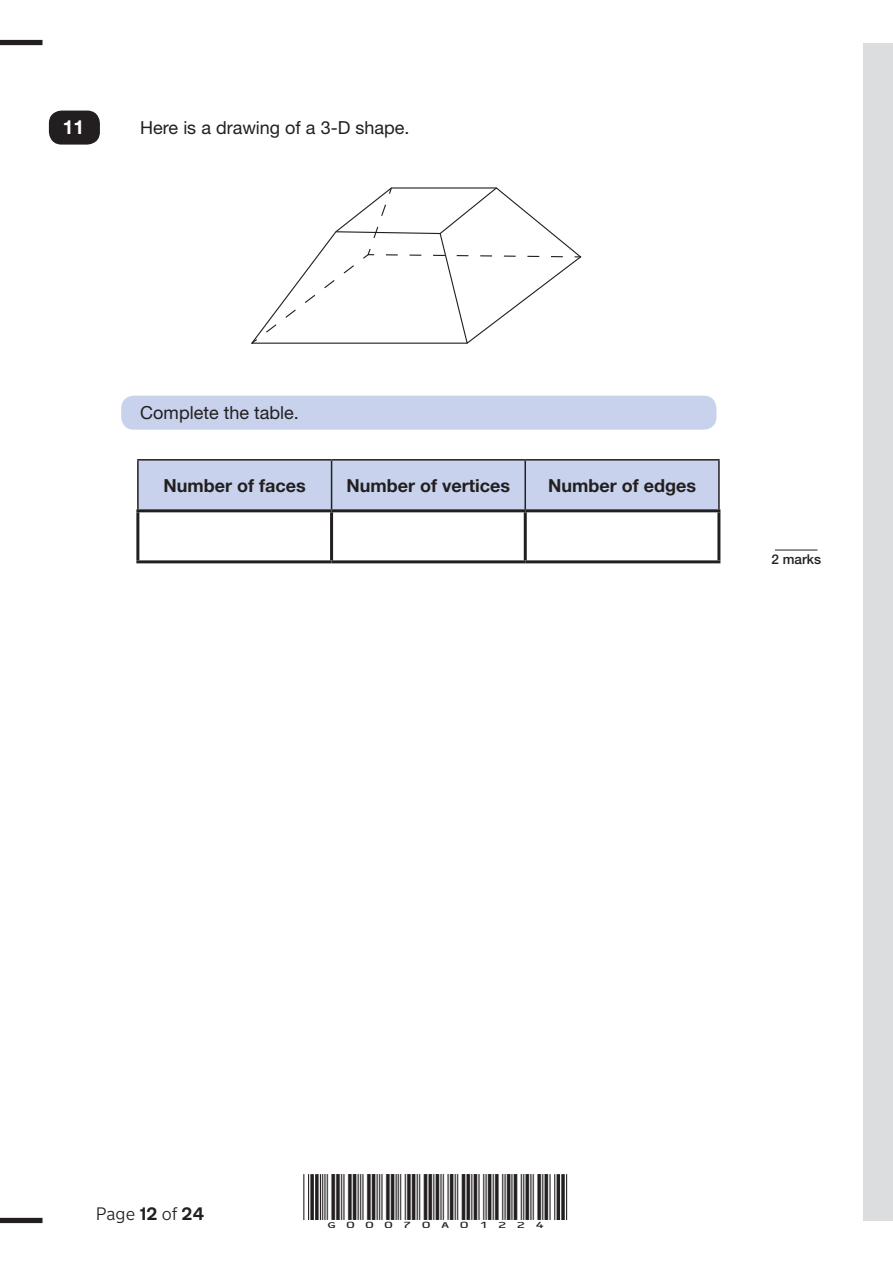
<style>
.page{position:relative;width:893px;height:1263px;background:#fff}
.page>*{position:absolute;margin:0;border:0;box-sizing:border-box;transform-origin:0 0}
.t1{font:700 19.5px "Helvetica Neue LT Std";color:#fff}
.t2{font:18px "Helvetica Neue LT Std";color:#231f20}
.t3{font:700 18px "Helvetica Neue LT Std";color:#231f20}
.t4{font:300 18px "New Transport";color:#231f20}
.t5{font:15px "ID Automation HC39 M";color:#231f20;scale:1.3 1}
.t6{font:500 13.5px "Helvetica Neue LT Std";color:#231f20}
.s1{font-weight:700}
</style>
<div class="page">
<div style="left:49px;top:111px;width:51px;height:34px;background:#231f20;border-radius:13px"></div>
<svg style="left:251px;top:187px;width:331px;height:157px"></svg>
<div style="left:121px;top:396px;width:595px;height:34px;background:#c8d2ec;border-radius:13px"></div>
<div style="left:139px;top:461px;width:579px;height:48px;background:#c8d2ec"></div>
<hr style="left:717px;top:512px;width:3px;height:48px;background:#231f20">
<hr style="left:525px;top:560px;width:195px;height:3px;background:#231f20">
<hr style="left:525px;top:509px;width:195px;height:3px;background:#231f20">
<hr style="left:136px;top:512px;width:3px;height:48px;background:#231f20">
<hr style="left:330px;top:512px;width:3px;height:48px;background:#231f20">
<hr style="left:524px;top:512px;width:3px;height:48px;background:#231f20">
<hr style="left:136px;top:560px;width:196px;height:3px;background:#231f20">
<hr style="left:332px;top:560px;width:193px;height:3px;background:#231f20">
<hr style="left:136px;top:509px;width:196px;height:3px;background:#231f20">
<hr style="left:332px;top:509px;width:193px;height:3px;background:#231f20">
<hr style="left:331px;top:461px;width:1px;height:48px;background:#231f20">
<hr style="left:524px;top:461px;width:2px;height:48px;background:#231f20">
<hr style="left:332px;top:459px;width:193px;height:2px;background:#231f20">
<hr style="left:525px;top:459px;width:195px;height:2px;background:#231f20">
<hr style="left:718px;top:461px;width:2px;height:48px;background:#231f20">
<hr style="left:137px;top:459px;width:195px;height:2px;background:#231f20">
<hr style="left:137px;top:461px;width:2px;height:48px;background:#231f20">
<hr style="left:775px;top:550px;width:42px;height:1px;background:#231f20">
<hr style="left:320px;top:1174px;width:1px;height:46px;background:#231f20">
<hr style="left:308px;top:1174px;width:1px;height:46px;background:#231f20">
<hr style="left:303px;top:1174px;width:1px;height:46px;background:#231f20">
<svg style="left:315px;top:1174px;width:4px;height:46px"></svg>
<svg style="left:310px;top:1174px;width:4px;height:46px"></svg>
<hr style="left:566px;top:1174px;width:1px;height:46px;background:#231f20">
<hr style="left:554px;top:1174px;width:1px;height:46px;background:#231f20">
<hr style="left:549px;top:1174px;width:2px;height:46px;background:#231f20">
<svg style="left:561px;top:1174px;width:4px;height:46px"></svg>
<hr style="left:557px;top:1174px;width:3px;height:46px;background:#231f20">
<div style="left:0;top:40px;width:43px;height:5px;background:#231f20"></div>
<div style="left:0;top:1218px;width:43px;height:5px;background:#231f20"></div>
<div style="left:863px;top:43px;width:30px;height:1177px;background:#dcdddf"></div>
<p class="t1" style="left:63px;top:115px;width:23px">11</p>
<p class="t2" style="left:140px;top:117px;width:271px">Here is a drawing of a 3-D shape.</p>
<p class="t2" style="left:140px;top:402px;width:160px">Complete the table.</p>
<p class="t3" style="left:164px;top:474px;width:144px">Number of faces</p>
<p class="t3" style="left:347px;top:474px;width:165px">Number of vertices</p>
<p class="t3" style="left:548px;top:474px;width:149px">Number of edges</p>
<p class="t6" style="left:771px;top:551px;width:51px">2 marks</p>
<p class="t4" style="left:96px;top:1203px;width:110px">Page <span class="s1">12</span> of <span class="s1">24</span></p>
<p class="t5" style="left:322px;top:1206px;width:176px">G00070A01224</p>
</div>
